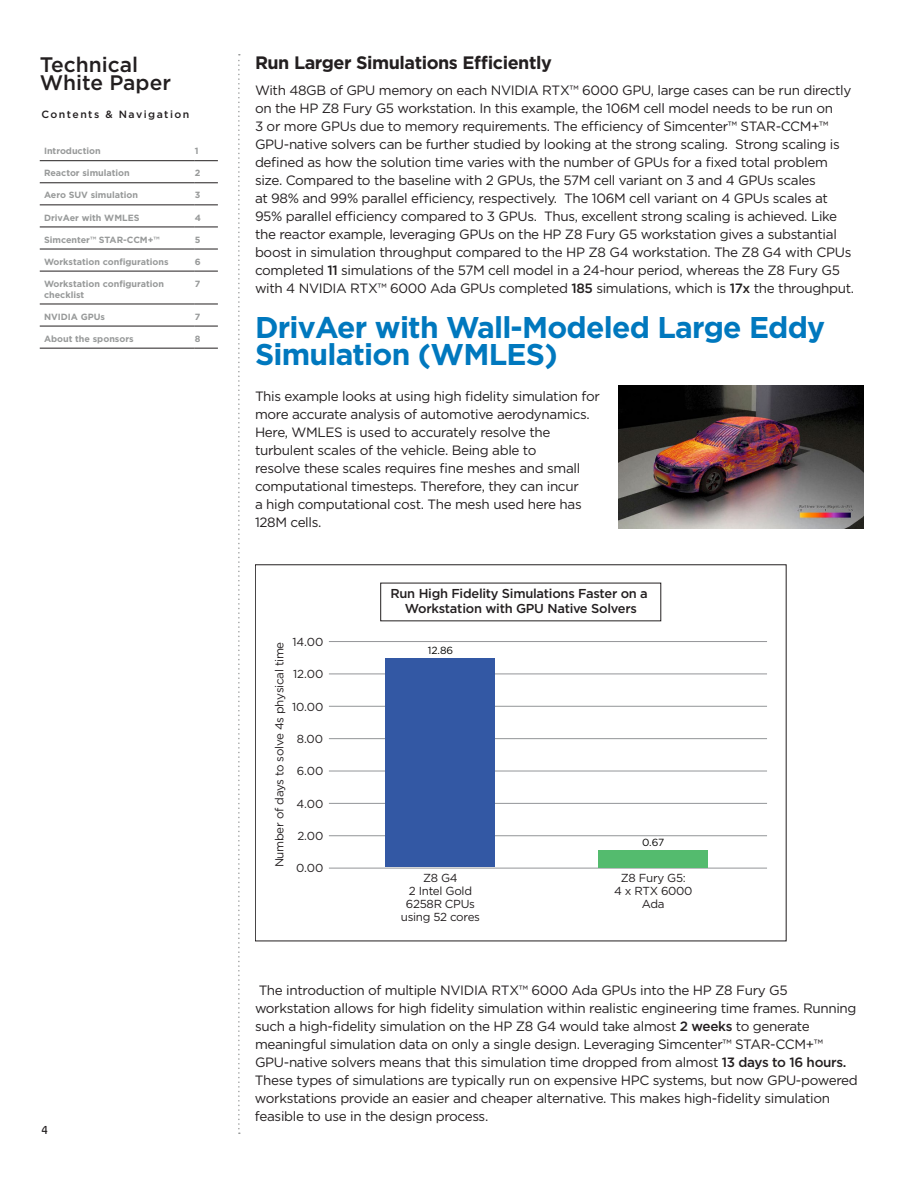
<style>
.page{position:relative;width:918px;height:1188px;background:#fff}
.page>*{position:absolute;margin:0;border:0;box-sizing:border-box;transform-origin:0 0}
.t1{font:700 30px/27px "Gotham";letter-spacing:-.025em;color:#0078be}
.Body_copy{font:500 21px "Gotham";color:#231f20}
.t2{font:700 18px "Gotham";letter-spacing:-.025em;color:#231f20}
.Body{font:13.5px/18px "Gotham";letter-spacing:-.025em;color:#231f20}
.t3{font:500 12.9px/15.5px "Gotham";letter-spacing:-.02em;color:#231f20;text-align:center}
.t4{font:12px "HP Simplified";color:#231f20}
.t5{font:11.55px/12.9px "Gotham";letter-spacing:-.025em;color:#231f20;text-align:center}
.t6{font:500 10.5px "Gotham";letter-spacing:.14em;color:#231f20}
.t7{font:10.35px "Gotham";color:#050504}
.t8{font:700 9px/10.8px "Gotham";color:#989a9a}
.s1{font-weight:500}
</style>
<div class="page">
<svg style="left:238px;top:54px;width:2px;height:1080px"></svg>
<img style="left:619px;top:386px;width:245px;height:142px">
<hr style="left:329px;top:641px;width:438px;height:1px;background:#939598">
<hr style="left:329px;top:673px;width:438px;height:1px;background:#939598">
<hr style="left:329px;top:706px;width:438px;height:1px;background:#939598">
<hr style="left:329px;top:868px;width:438px;height:1px;background:#939598">
<hr style="left:329px;top:835px;width:438px;height:1px;background:#939598">
<hr style="left:329px;top:803px;width:438px;height:1px;background:#939598">
<hr style="left:329px;top:771px;width:438px;height:1px;background:#939598">
<hr style="left:329px;top:738px;width:438px;height:1px;background:#939598">
<div style="left:386px;top:658px;width:109px;height:209px;background:#3358a4"></div>
<div style="left:598px;top:850px;width:110px;height:17px;background:#54bb6e"></div>
<hr style="left:40px;top:160px;width:155px;height:1px;background:#231f20">
<hr style="left:40px;top:183px;width:155px;height:1px;background:#231f20">
<hr style="left:40px;top:205px;width:155px;height:1px;background:#231f20">
<hr style="left:40px;top:227px;width:155px;height:1px;background:#231f20">
<hr style="left:40px;top:249px;width:155px;height:1px;background:#231f20">
<hr style="left:40px;top:271px;width:155px;height:1px;background:#231f20">
<hr style="left:40px;top:304px;width:155px;height:1px;background:#231f20">
<hr style="left:40px;top:326px;width:155px;height:1px;background:#231f20">
<hr style="left:40px;top:348px;width:155px;height:1px;background:#231f20">
<svg style="left:195px;top:160px;width:23px;height:1px"></svg>
<svg style="left:195px;top:183px;width:23px;height:1px"></svg>
<svg style="left:195px;top:205px;width:23px;height:1px"></svg>
<svg style="left:195px;top:227px;width:23px;height:1px"></svg>
<svg style="left:195px;top:249px;width:23px;height:1px"></svg>
<svg style="left:195px;top:271px;width:23px;height:1px"></svg>
<svg style="left:195px;top:304px;width:23px;height:1px"></svg>
<svg style="left:195px;top:326px;width:23px;height:1px"></svg>
<svg style="left:195px;top:348px;width:23px;height:1px"></svg>
<p class="Body_copy" style="left:40px;top:51px;width:100px">Technical</p>
<p class="Body_copy" style="left:40px;top:69px;width:133px">White Paper</p>
<p class="t6" style="left:41px;top:107px;width:149px">Contents &amp; Navigation</p>
<p class="t8" style="left:44px;top:146px;width:58px">Introduction</p>
<p class="t8" style="left:195px;top:146px;width:5px">1</p>
<p class="t8" style="left:44px;top:168px;width:87px">Reactor simulation</p>
<p class="t8" style="left:195px;top:168px;width:7px">2</p>
<p class="t8" style="left:44px;top:190px;width:96px">Aero SUV simulation</p>
<p class="t8" style="left:195px;top:190px;width:7px">3</p>
<p class="t8" style="left:44px;top:212px;width:97px">DrivAer with WMLES</p>
<p class="t8" style="left:195px;top:212px;width:8px">4</p>
<p class="t8" style="left:44px;top:234px;width:117px">Simcenter™ STAR-CCM+™</p>
<p class="t8" style="left:195px;top:234px;width:7px">5</p>
<p class="t8" style="left:44px;top:256px;width:126px">Workstation configurations</p>
<p class="t8" style="left:195px;top:256px;width:7px">6</p>
<p class="t8" style="left:44px;top:278px;width:122px">Workstation configuration checklist</p>
<p class="t8" style="left:195px;top:278px;width:7px">7</p>
<p class="t8" style="left:44px;top:311px;width:63px">NVIDIA GPUs</p>
<p class="t8" style="left:195px;top:311px;width:7px">7</p>
<p class="t8" style="left:44px;top:333px;width:91px">About the sponsors</p>
<p class="t8" style="left:195px;top:333px;width:7px">8</p>
<p class="t4" style="left:41px;top:1122px;width:8px">4</p>
<h3 class="t2" style="left:255px;top:50px;width:298px">Run Larger Simulations Efficiently</h3>
<p class="Body" style="left:255px;top:81px;width:601px">With 48GB of GPU memory on each NVIDIA RTX™ 6000 GPU, large cases can be run directly on the HP Z8 Fury G5 workstation. In this example, the 106M cell model needs to be run on<br>3 or more GPUs due to memory requirements. The efficiency of Simcenter™ STAR-CCM+™ GPU-native solvers can be further studied by looking at the strong scaling. Strong scaling is defined as how the solution time varies with the number of GPUs for a fixed total problem size. Compared to the baseline with 2 GPUs, the 57M cell variant on 3 and 4 GPUs scales<br>at 98% and 99% parallel efficiency, respectively. The 106M cell variant on 4 GPUs scales at 95% parallel efficiency compared to 3 GPUs. Thus, excellent strong scaling is achieved. Like the reactor example, leveraging GPUs on the HP Z8 Fury G5 workstation gives a substantial boost in simulation throughput compared to the HP Z8 G4 workstation. The Z8 G4 with CPUs completed <span class="s1">11</span> simulations of the 57M cell model in a 24-hour period, whereas the Z8 Fury G5 with 4 NVIDIA RTX™ 6000 Ada GPUs completed <span class="s1">185</span> simulations, which is <span class="s1">17x</span> the throughput.</p>
<h2 class="t1" style="left:255px;top:314px;width:572px">DrivAer with Wall-Modeled Large Eddy<br>Simulation (WMLES)</h2>
<p class="Body" style="left:255px;top:387px;width:346px">This example looks at using high fidelity simulation for more accurate analysis of automotive aerodynamics.<br>Here, WMLES is used to accurately resolve the turbulent scales of the vehicle. Being able to<br>resolve these scales requires fine meshes and small computational timesteps. Therefore, they can incur<br>a high computational cost. The mesh used here has 128M cells.</p>
<p class="t3" style="left:390px;top:585px;width:259px">Run High Fidelity Simulations Faster on a<br>Workstation with GPU Native Solvers</p>
<p class="t5" style="left:292px;top:635px;width:33px">14.00</p>
<p class="t5" style="left:293px;top:667px;width:32px">12.00</p>
<p class="t5" style="left:292px;top:700px;width:33px">10.00</p>
<p class="t5" style="left:297px;top:732px;width:28px">8.00</p>
<p class="t5" style="left:297px;top:765px;width:28px">6.00</p>
<p class="t5" style="left:297px;top:797px;width:29px">4.00</p>
<p class="t5" style="left:297px;top:829px;width:28px">2.00</p>
<p class="t5" style="left:296px;top:862px;width:29px">0.00</p>
<p class="t5" style="left:273px;top:867px;width:227px;rotate:-90deg">Number of days to solve 4s physical time</p>
<p class="t7" style="left:428px;top:644px;width:27px">12.86</p>
<p class="t7" style="left:642px;top:836px;width:24px">0.67</p>
<p class="t5" style="left:401px;top:871px;width:81px">Z8 G4<br>2 Intel Gold<br>6258R CPUs using 52 cores</p>
<p class="t5" style="left:614px;top:871px;width:80px">Z8 Fury G5:<br>4 x RTX 6000<br>Ada</p>
<p class="Body" style="left:255px;top:981px;width:604px">The introduction of multiple NVIDIA RTX™ 6000 Ada GPUs into the HP Z8 Fury G5 workstation allows for high fidelity simulation within realistic engineering time frames. Running such a high-fidelity simulation on the HP Z8 G4 would take almost <span class="s1">2 weeks</span> to generate meaningful simulation data on only a single design. Leveraging Simcenter™ STAR-CCM+™ GPU-native solvers means that this simulation time dropped from almost <span class="s1">13 days to 16 hours.<br></span>These types of simulations are typically run on expensive HPC systems, but now GPU-powered workstations provide an easier and cheaper alternative. This makes high-fidelity simulation feasible to use in the design process.</p>
</div>
